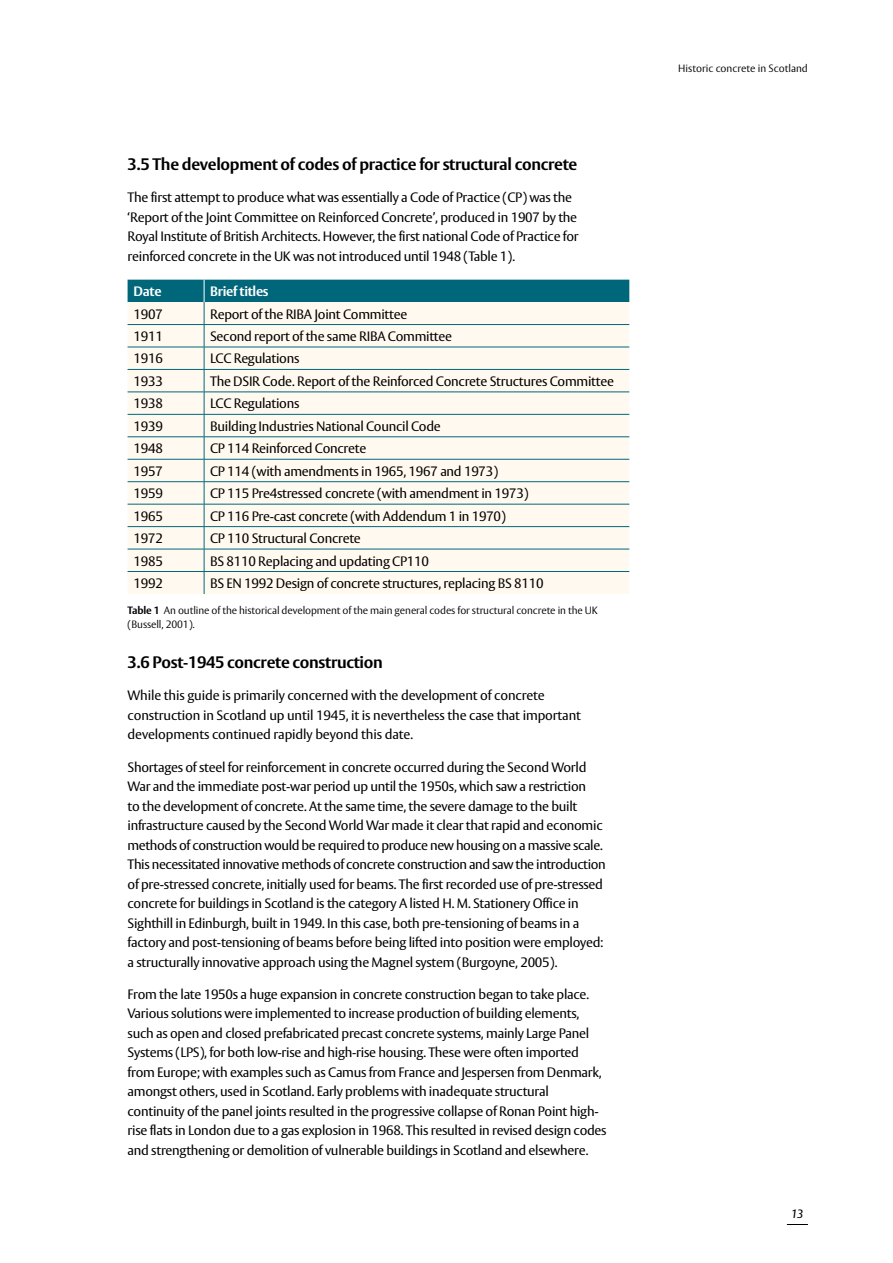
<style>
.page{position:relative;width:893px;height:1263px;background:#fff}
.page>*{position:absolute;margin:0;border:0;box-sizing:border-box;transform-origin:0 0}
.t1{font:700 16.5px "HS Vesta";letter-spacing:-.02em;color:#000}
.t2{font:13.5px/19.5px "HS Vesta";letter-spacing:-.02em;color:#000}
.t3{font:700 13.5px "HS Vesta";letter-spacing:-.02em;color:#fff}
.t4{font:italic 500 12px "HS Vesta";color:#000}
.t5{font:300 10.5px/13.5px "HS Vesta";letter-spacing:-.01em;color:#000}
.s1{font-weight:700}
</style>
<div class="page">
<svg style="left:787px;top:1224px;width:21px;height:1px"></svg>
<svg style="left:128px;top:280px;width:501px;height:314px"></svg>
<p class="t1" style="left:128px;top:154px;width:451px">3.5 The development of codes of practice for structural concrete</p>
<p class="t2" style="left:128px;top:189px;width:453px">The first attempt to produce what was essentially a Code of Practice (CP) was the ‘Report of the Joint Committee on Reinforced Concrete’, produced in 1907 by the Royal Institute of British Architects. However, the first national Code of Practice for reinforced concrete in the UK was not introduced until 1948 (Table 1).</p>
<p class="t3" style="left:134px;top:283px;width:29px">Date</p>
<p class="t3" style="left:210px;top:283px;width:60px">Brief titles</p>
<p class="t2" style="left:134px;top:305px;width:31px">1907</p>
<p class="t2" style="left:210px;top:305px;width:199px">Report of the RIBA Joint Committee</p>
<p class="t2" style="left:134px;top:327px;width:31px">1911</p>
<p class="t2" style="left:210px;top:327px;width:243px">Second report of the same RIBA Committee</p>
<p class="t2" style="left:134px;top:350px;width:31px">1916</p>
<p class="t2" style="left:210px;top:350px;width:91px">LCC Regulations</p>
<p class="t2" style="left:134px;top:372px;width:31px">1933</p>
<p class="t2" style="left:210px;top:372px;width:405px">The DSIR Code. Report of the Reinforced Concrete Structures Committee</p>
<p class="t2" style="left:134px;top:394px;width:31px">1938</p>
<p class="t2" style="left:210px;top:394px;width:91px">LCC Regulations</p>
<p class="t2" style="left:134px;top:417px;width:31px">1939</p>
<p class="t2" style="left:210px;top:417px;width:232px">Building Industries National Council Code</p>
<p class="t2" style="left:134px;top:439px;width:31px">1948</p>
<p class="t2" style="left:210px;top:439px;width:158px">CP 114 Reinforced Concrete</p>
<p class="t2" style="left:134px;top:462px;width:31px">1957</p>
<p class="t2" style="left:210px;top:462px;width:290px">CP 114 (with amendments in 1965, 1967 and 1973)</p>
<p class="t2" style="left:134px;top:484px;width:31px">1959</p>
<p class="t2" style="left:210px;top:484px;width:320px">CP 115 Pre4stressed concrete (with amendment in 1973)</p>
<p class="t2" style="left:134px;top:507px;width:31px">1965</p>
<p class="t2" style="left:210px;top:507px;width:297px">CP 116 Pre-cast concrete (with Addendum 1 in 1970)</p>
<p class="t2" style="left:134px;top:529px;width:31px">1972</p>
<p class="t2" style="left:210px;top:529px;width:152px">CP 110 Structural Concrete</p>
<p class="t2" style="left:134px;top:552px;width:31px">1985</p>
<p class="t2" style="left:210px;top:552px;width:220px">BS 8110 Replacing and updating CP110</p>
<p class="t2" style="left:134px;top:574px;width:31px">1992</p>
<p class="t2" style="left:210px;top:574px;width:335px">BS EN 1992 Design of concrete structures, replacing BS 8110</p>
<p class="t5" style="left:128px;top:604px;width:472px"><span class="s1">Table 1</span> An outline of the historical development of the main general codes for structural concrete in the UK (Bussell, 2001).</p>
<p class="t1" style="left:128px;top:652px;width:257px">3.6 Post-1945 concrete construction</p>
<p class="t2" style="left:128px;top:687px;width:455px">While this guide is primarily concerned with the development of concrete construction in Scotland up until 1945, it is nevertheless the case that important developments continued rapidly beyond this date.</p>
<p class="t2" style="left:128px;top:758px;width:480px">Shortages of steel for reinforcement in concrete occurred during the Second World War and the immediate post-war period up until the 1950s, which saw a restriction<br>to the development of concrete. At the same time, the severe damage to the built infrastructure caused by the Second World War made it clear that rapid and economic methods of construction would be required to produce new housing on a massive scale.<br>This necessitated innovative methods of concrete construction and saw the introduction of pre-stressed concrete, initially used for beams. The first recorded use of pre-stressed concrete for buildings in Scotland is the category A listed H. M. Stationery Office in Sighthill in Edinburgh, built in 1949. In this case, both pre-tensioning of beams in a factory and post-tensioning of beams before being lifted into position were employed: a structurally innovative approach using the Magnel system (Burgoyne, 2005).</p>
<p class="t2" style="left:128px;top:985px;width:481px">From the late 1950s a huge expansion in concrete construction began to take place.<br>Various solutions were implemented to increase production of building elements, such as open and closed prefabricated precast concrete systems, mainly Large Panel Systems (LPS), for both low-rise and high-rise housing. These were often imported from Europe; with examples such as Camus from France and Jespersen from Denmark, amongst others, used in Scotland. Early problems with inadequate structural continuity of the panel joints resulted in the progressive collapse of Ronan Point high&shy;rise flats in London due to a gas explosion in 1968. This resulted in revised design codes and strengthening or demolition of vulnerable buildings in Scotland and elsewhere.</p>
<p class="t5" style="left:678px;top:62px;width:131px">Historic concrete in Scotland</p>
<p class="t4" style="left:791px;top:1206px;width:14px">13</p>
</div>
